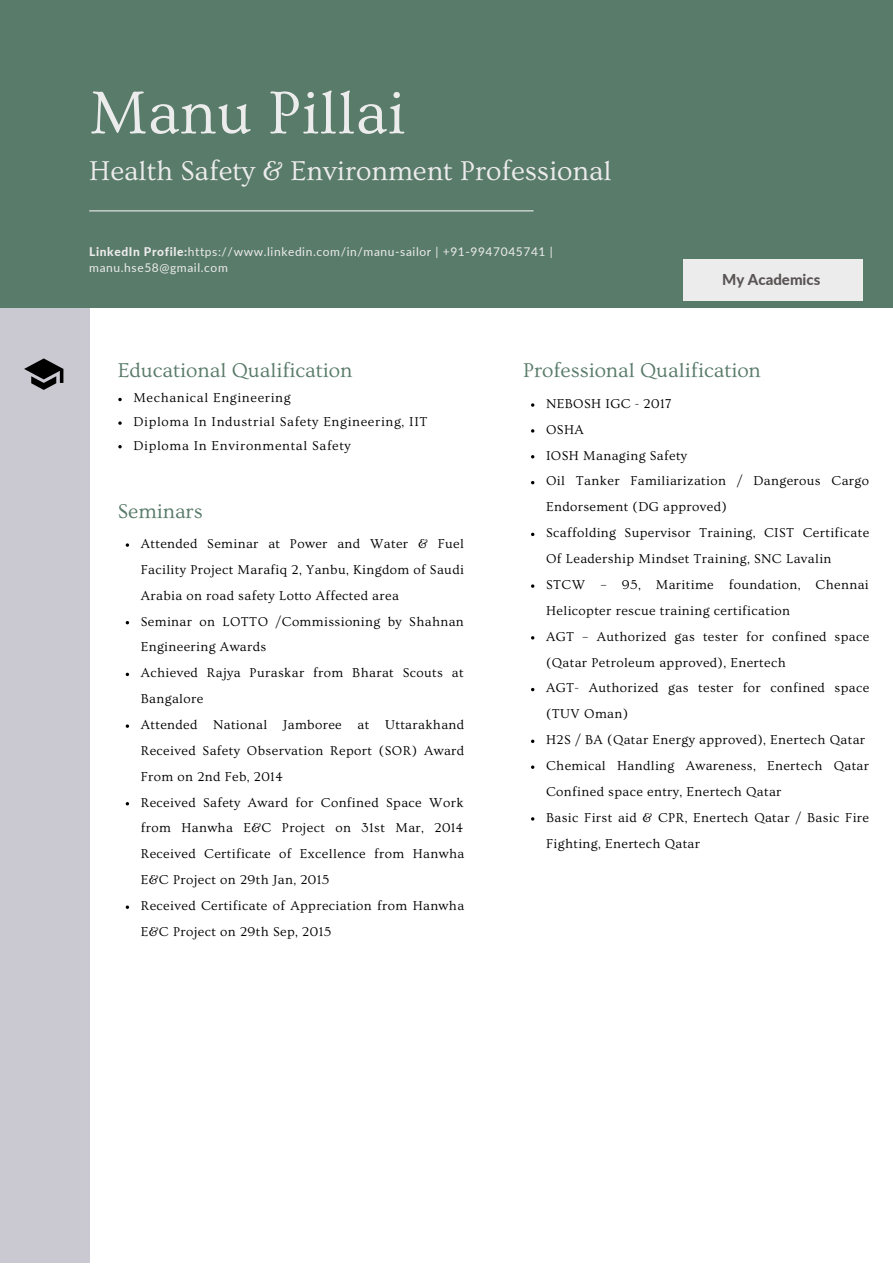
<style>
.page{position:relative;width:893px;height:1264px;background:#fff}
.page>*{position:absolute;margin:0;border:0;box-sizing:border-box;transform-origin:0 0}
.t1{font:63px "Ovo";color:#edeced}
.t2{font:28.5px "Ovo";color:#edeced}
.t3{font:21px "Ovo";color:#597b6a}
.t4{font:800 15px "Lato";color:#595454}
.t5{font:13.5px/25.8px "Ovo";letter-spacing:.03em;color:#000}
.t6{font:13.5px/23.5px "Ovo";letter-spacing:.05em;color:#000}
.t7{font:12px/16px "Lato";letter-spacing:.05em;color:#edeced}
.s1{font-weight:800}
</style>
<div class="page">
<div style="left:0;top:0;width:892px;height:308px;background:#597b6a"></div>
<hr style="left:89px;top:210px;width:444px;height:1px;background:#edeced">
<div style="left:683px;top:259px;width:180px;height:42px;background:#edeced"></div>
<div style="left:0;top:308px;width:90px;height:954px;background:#cac8d1"></div>
<svg style="left:24px;top:358px;width:39px;height:32px"></svg>
<svg style="left:118px;top:398px;width:4px;height:3px"></svg>
<svg style="left:118px;top:421px;width:4px;height:4px"></svg>
<svg style="left:118px;top:445px;width:4px;height:3px"></svg>
<svg style="left:531px;top:403px;width:3px;height:4px"></svg>
<svg style="left:531px;top:584px;width:3px;height:4px"></svg>
<svg style="left:531px;top:739px;width:3px;height:4px"></svg>
<svg style="left:126px;top:543px;width:3px;height:4px"></svg>
<h1 class="t1" style="left:89px;top:79px;width:317px">Manu Pillai</h1>
<h2 class="t2" style="left:89px;top:155px;width:524px">Health Safety &amp; Environment Professional</h2>
<p class="t7" style="left:89px;top:243px;width:465px"><span class="s1">LinkedIn Profile:</span>https://www.linkedin.com/in/manu-sailor | +91-9947045741 | manu.hse58@gmail.com</p>
<p class="t4" style="left:722px;top:270px;width:100px">My Academics</p>
<h3 class="t3" style="left:118px;top:358px;width:236px">Educational Qualification</h3>
<p class="t6" style="left:133px;top:386px;width:295px">Mechanical Engineering<br>Diploma In Industrial Safety Engineering, IIT<br>Diploma In Environmental Safety</p>
<h3 class="t3" style="left:118px;top:500px;width:86px">Seminars</h3>
<p class="t5" style="left:141px;top:531px;width:325px">Attended Seminar at Power and Water &amp; Fuel Facility Project Marafiq 2, Yanbu, Kingdom of Saudi Arabia on road safety Lotto Affected area<br>Seminar on LOTTO /Commissioning by Shahnan Engineering Awards<br>Achieved Rajya Puraskar from Bharat Scouts at Bangalore<br>Attended National Jamboree at Uttarakhand Received Safety Observation Report (SOR) Award From on 2nd Feb, 2014<br>Received Safety Award for Confined Space Work from Hanwha E&amp;C Project on 31st Mar, 2014<br>Received Certificate of Excellence from Hanwha E&amp;C Project on 29th Jan, 2015<br>Received Certificate of Appreciation from Hanwha E&amp;C Project on 29th Sep, 2015</p>
<h3 class="t3" style="left:523px;top:358px;width:239px">Professional Qualification</h3>
<p class="t5" style="left:546px;top:391px;width:324px">NEBOSH IGC - 2017<br>OSHA<br>IOSH Managing Safety<br>Oil Tanker Familiarization / Dangerous Cargo Endorsement (DG approved)<br>Scaffolding Supervisor Training, CIST Certificate Of Leadership Mindset Training, SNC Lavalin STCW – 95, Maritime foundation, Chennai Helicopter rescue training certification<br>AGT – Authorized gas tester for confined space (Qatar Petroleum approved), Enertech<br>AGT- Authorized gas tester for confined space (TUV Oman)<br>H2S / BA (Qatar Energy approved), Enertech Qatar Chemical Handling Awareness, Enertech Qatar Confined space entry, Enertech Qatar<br>Basic First aid &amp; CPR, Enertech Qatar / Basic Fire Fighting, Enertech Qatar</p>
</div>
